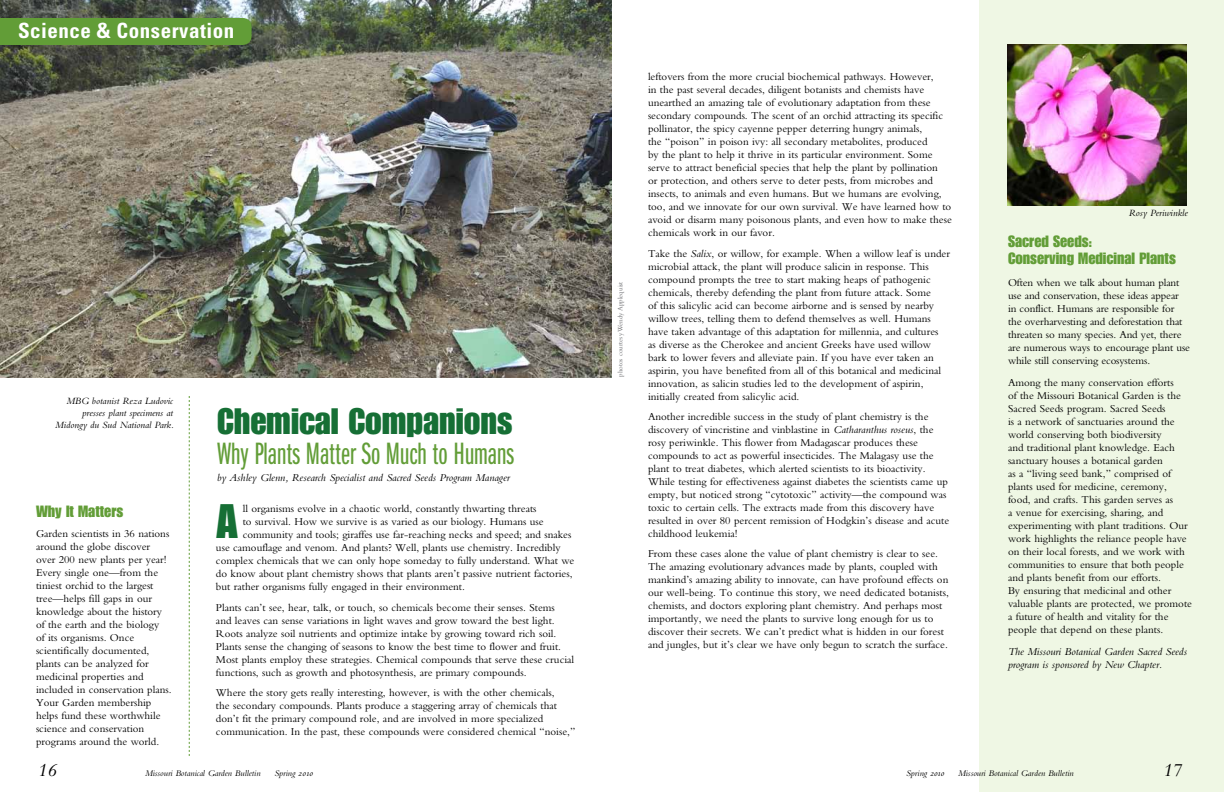
<style>
.page{position:relative;width:1224px;height:792px;background:#fff}
.page>*{position:absolute;margin:0;border:0;box-sizing:border-box;transform-origin:0 0}
.t1{font:47.4px "Impact";color:#166f35}
.t2{font:36px "Impact";color:#166f35}
.t3{font:32px "Franklin Gothic Book X Cmpr";color:#629d37}
.t4{font:700 condensed 21px "Univers";letter-spacing:.025em;color:#fff}
.t5{font:italic 19px "Bembo";color:#000}
.t6{font:16px/17px "Impact";color:#629d37}
.t7{font:11px/13px "Bembo";color:#000}
.t8{font:italic 11px/13px "Bembo";color:#000}
.t9{font:italic 10px/12px "Bembo";color:#000;text-align:right}
.t10{font:9px "Bembo Italic Os F";color:#000}
.t11{font:7px "Bembo";color:#6d6e71}
.s1{font-style:italic}
</style>
<div class="page">
<div style="left:979px;top:0;width:245px;height:792px;background:#eff7e4"></div>
<img style="left:0;top:0;width:612px;height:378px">
<div style="left:0;top:18px;width:252px;height:27px;background:#629d37"></div>
<svg style="left:189px;top:396px;width:1px;height:360px"></svg>
<img style="left:1008px;top:44px;width:179px;height:161px">
<h3 class="t4" style="left:18px;top:18px;width:218px">Science &amp; Conservation</h3>
<p class="t9" style="left:55px;top:394px;width:120px">MBG botanist Reza Ludovic presses plant specimens at<br>Midongy du Sud National Park.</p>
<h3 class="t6" style="left:36px;top:502px;width:89px">Why It Matters</h3>
<p class="t7" style="left:36px;top:527px;width:137px">Garden scientists in 36 nations around the globe discover over 200 new plants per year!<br>Every single one—from the tiniest orchid to the largest tree—helps fill gaps in our knowledge about the history of the earth and the biology<br>of its organisms. Once scientifically documented, plants can be analyzed for medicinal properties and included in conservation plans.<br>Your Garden membership helps fund these worthwhile science and conservation programs around the world.</p>
<h2 class="t2" style="left:217px;top:400px;width:297px">Chemical Companions</h2>
<h3 class="t3" style="left:217px;top:437px;width:299px">Why Plants Matter So Much to Humans</h3>
<p class="t8" style="left:217px;top:471px;width:294px">by Ashley Glenn, Research Specialist and Sacred Seeds Program Manager</p>
<h1 class="t1" style="left:216px;top:494px;width:23px">A</h1>
<p class="t7" style="left:243px;top:502px;width:295px">ll organisms evolve in a chaotic world, constantly thwarting threats</p>
<p class="t7" style="left:243px;top:515px;width:302px">to survival. How we survive is as varied as our biology. Humans use</p>
<p class="t7" style="left:243px;top:528px;width:330px">community and tools; giraffes use far-reaching necks and speed; and snakes</p>
<p class="t7" style="left:216px;top:541px;width:346px">use camouflage and venom. And plants? Well, plants use chemistry. Incredibly</p>
<p class="t7" style="left:216px;top:554px;width:360px">complex chemicals that we can only hope someday to fully understand. What we</p>
<p class="t7" style="left:216px;top:567px;width:358px">do know about plant chemistry shows that plants aren’t passive nutrient factories,</p>
<p class="t7" style="left:216px;top:580px;width:251px">but rather organisms fully engaged in their environment.</p>
<p class="t7" style="left:216px;top:600px;width:360px">Plants can’t see, hear, talk, or touch, so chemicals become their senses. Stems<br>and leaves can sense variations in light waves and grow toward the best light.<br>Roots analyze soil nutrients and optimize intake by growing toward rich soil.<br>Plants sense the changing of seasons to know the best time to flower and fruit.<br>Most plants employ these strategies. Chemical compounds that serve these crucial functions, such as growth and photosynthesis, are primary compounds.</p>
<p class="t7" style="left:216px;top:686px;width:361px">Where the story gets really interesting, however, is with the other chemicals,<br>the secondary compounds. Plants produce a staggering array of chemicals that don’t fit the primary compound role, and are involved in more specialized communication. In the past, these compounds were considered chemical “noise,”</p>
<h3 class="t5" style="left:37px;top:759px;width:21px">16</h3>
<p class="t10" style="left:145px;top:768px;width:117px">Missouri Botanical Garden Bulletin</p>
<p class="t10" style="left:274px;top:768px;width:40px">Spring 2010</p>
<p class="t11" style="left:616px;top:377px;width:97px;rotate:-90deg">photos courtesy Wendy Applequist</p>
<p class="t7" style="left:648px;top:70px;width:305px">leftovers from the more crucial biochemical pathways. However,<br>in the past several decades, diligent botanists and chemists have unearthed an amazing tale of evolutionary adaptation from these secondary compounds. The scent of an orchid attracting its specific pollinator, the spicy cayenne pepper deterring hungry animals,<br>the “poison” in poison ivy: all secondary metabolites, produced<br>by the plant to help it thrive in its particular environment. Some serve to attract beneficial species that help the plant by pollination<br>or protection, and others serve to deter pests, from microbes and insects, to animals and even humans. But we humans are evolving, too, and we innovate for our own survival. We have learned how to avoid or disarm many poisonous plants, and even how to make these chemicals work in our favor.</p>
<p class="t7" style="left:648px;top:247px;width:304px">Take the <span class="s1">Salix</span>, or willow, for example. When a willow leaf is under microbial attack, the plant will produce salicin in response. This compound prompts the tree to start making heaps of pathogenic chemicals, thereby defending the plant from future attack. Some<br>of this salicylic acid can become airborne and is sensed by nearby willow trees, telling them to defend themselves as well. Humans have taken advantage of this adaptation for millennia, and cultures<br>as diverse as the Cherokee and ancient Greeks have used willow bark to lower fevers and alleviate pain. If you have ever taken an aspirin, you have benefited from all of this botanical and medicinal innovation, as salicin studies led to the development of aspirin, initially created from salicylic acid.</p>
<p class="t7" style="left:648px;top:410px;width:303px">Another incredible success in the study of plant chemistry is the discovery of vincristine and vinblastine in <span class="s1">Catharanthus roseus</span>, the rosy periwinkle. This flower from Madagascar produces these compounds to act as powerful insecticides. The Malagasy use the plant to treat diabetes, which alerted scientists to its bioactivity.<br>While testing for effectiveness against diabetes the scientists came up empty, but noticed strong “cytotoxic” activity—the compound was toxic to certain cells. The extracts made from this discovery have resulted in over 80 percent remission of Hodgkin’s disease and acute childhood leukemia!</p>
<p class="t7" style="left:648px;top:547px;width:302px">From these cases alone the value of plant chemistry is clear to see.<br>The amazing evolutionary advances made by plants, coupled with mankind’s amazing ability to innovate, can have profound effects on our well-being. To continue this story, we need dedicated botanists, chemists, and doctors exploring plant chemistry. And perhaps most importantly, we need the plants to survive long enough for us to discover their secrets. We can’t predict what is hidden in our forest and jungles, but it’s clear we have only begun to scratch the surface.</p>
<p class="t9" style="left:1129px;top:207px;width:61px">Rosy Periwinkle</p>
<h3 class="t6" style="left:1008px;top:232px;width:169px">Sacred Seeds:<br>Conserving Medicinal Plants</h3>
<p class="t7" style="left:1008px;top:276px;width:184px">Often when we talk about human plant use and conservation, these ideas appear in conflict. Humans are responsible for the overharvesting and deforestation that threaten so many species. And yet, there are numerous ways to encourage plant use while still conserving ecosystems.</p>
<p class="t7" style="left:1008px;top:376px;width:186px">Among the many conservation efforts<br>of the Missouri Botanical Garden is the Sacred Seeds program. Sacred Seeds<br>is a network of sanctuaries around the world conserving both biodiversity<br>and traditional plant knowledge. Each sanctuary houses a botanical garden<br>as a “living seed bank,” comprised of plants used for medicine, ceremony, food, and crafts. This garden serves as<br>a venue for exercising, sharing, and experimenting with plant traditions. Our work highlights the reliance people have on their local forests, and we work with communities to ensure that both people and plants benefit from our efforts.<br>By ensuring that medicinal and other valuable plants are protected, we promote a future of health and vitality for the people that depend on these plants.</p>
<p class="t8" style="left:1008px;top:645px;width:181px">The Missouri Botanical Garden Sacred Seeds program is sponsored by New Chapter.</p>
<p class="t10" style="left:906px;top:768px;width:40px">Spring 2010</p>
<p class="t10" style="left:958px;top:768px;width:117px">Missouri Botanical Garden Bulletin</p>
<h3 class="t5" style="left:1162px;top:759px;width:21px">17</h3>
</div>
